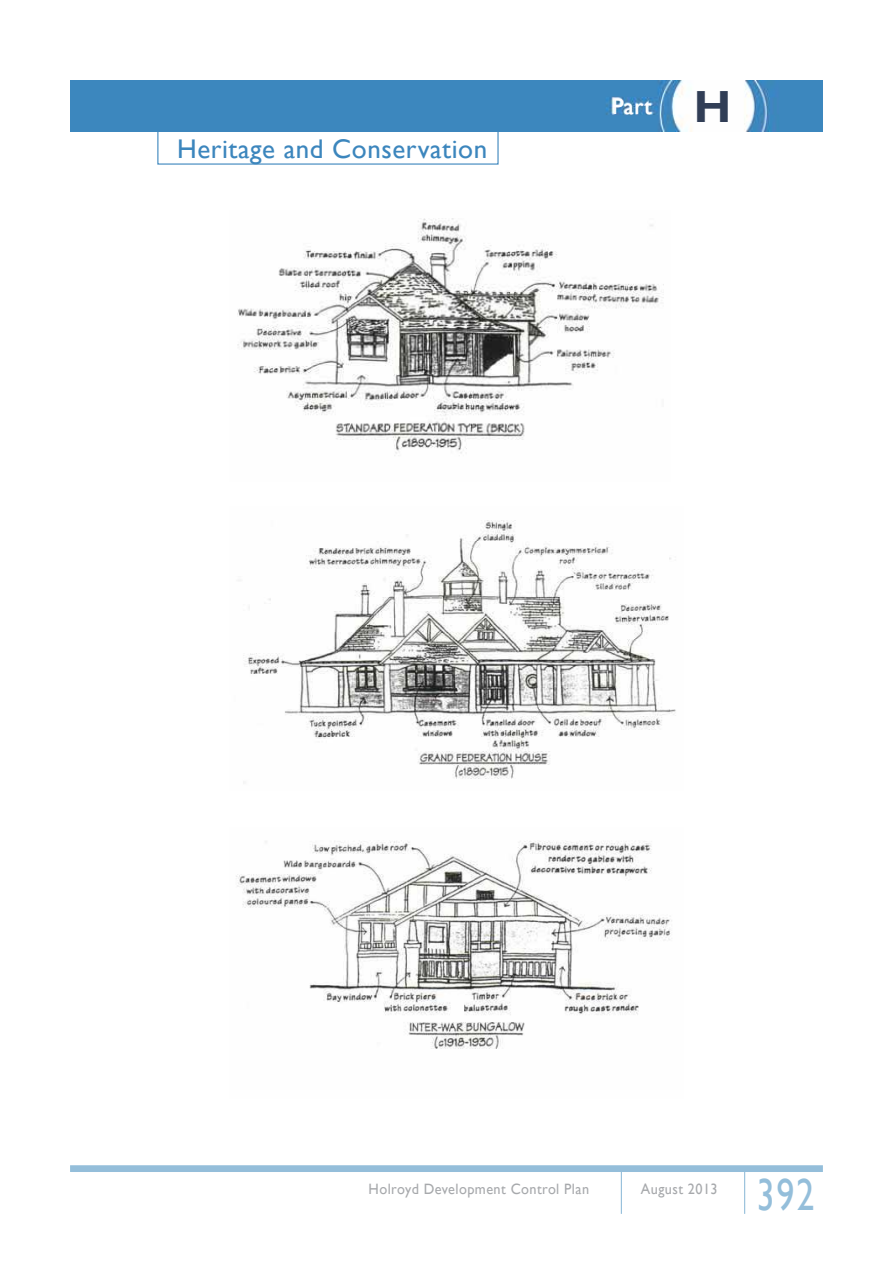
<style>
.page{position:relative;width:893px;height:1263px;background:#fff}
.page>*{position:absolute;margin:0;border:0;box-sizing:border-box;transform-origin:0 0}
.t1{font:45px "Gill Sans";color:#94beda;scale:.8 1}
.t2{font:27px "Gill Sans";letter-spacing:.02em;color:#3c86bd}
.t3{font:22.5px "Gill Sans";color:#fff}
.t4{font:15px "Gill Sans";letter-spacing:.03em;color:#a7a9ac;scale:.95 1}
.s1{font-weight:700;font-size:45px;color:#313e56}
</style>
<div class="page">
<img style="left:70px;top:81px;width:753px;height:51px">
<img style="left:236px;top:840px;width:436px;height:209px">
<img style="left:243px;top:520px;width:433px;height:263px">
<img style="left:237px;top:218px;width:427px;height:238px">
<div style="left:157px;top:131px;width:342px;height:34px;border:1px solid #3c86bd"></div>
<div style="left:70px;top:1165px;width:753px;height:7px;background:#94beda"></div>
<hr style="left:621px;top:1167px;width:1px;height:47px;background:#94beda">
<hr style="left:744px;top:1167px;width:1px;height:47px;background:#94beda">
<h2 class="t2" style="left:177px;top:133px;width:311px">Heritage and Conservation</h2>
<h3 class="t3" style="left:612px;top:93px;width:121px">Part <span class="s1">H</span></h3>
<p class="t4" style="left:369px;top:1180px;width:234px">Holroyd Development Control Plan</p>
<p class="t4" style="left:641px;top:1180px;width:82px">August 2013</p>
<h1 class="t1" style="left:757px;top:1169px;width:74px">392</h1>
</div>
